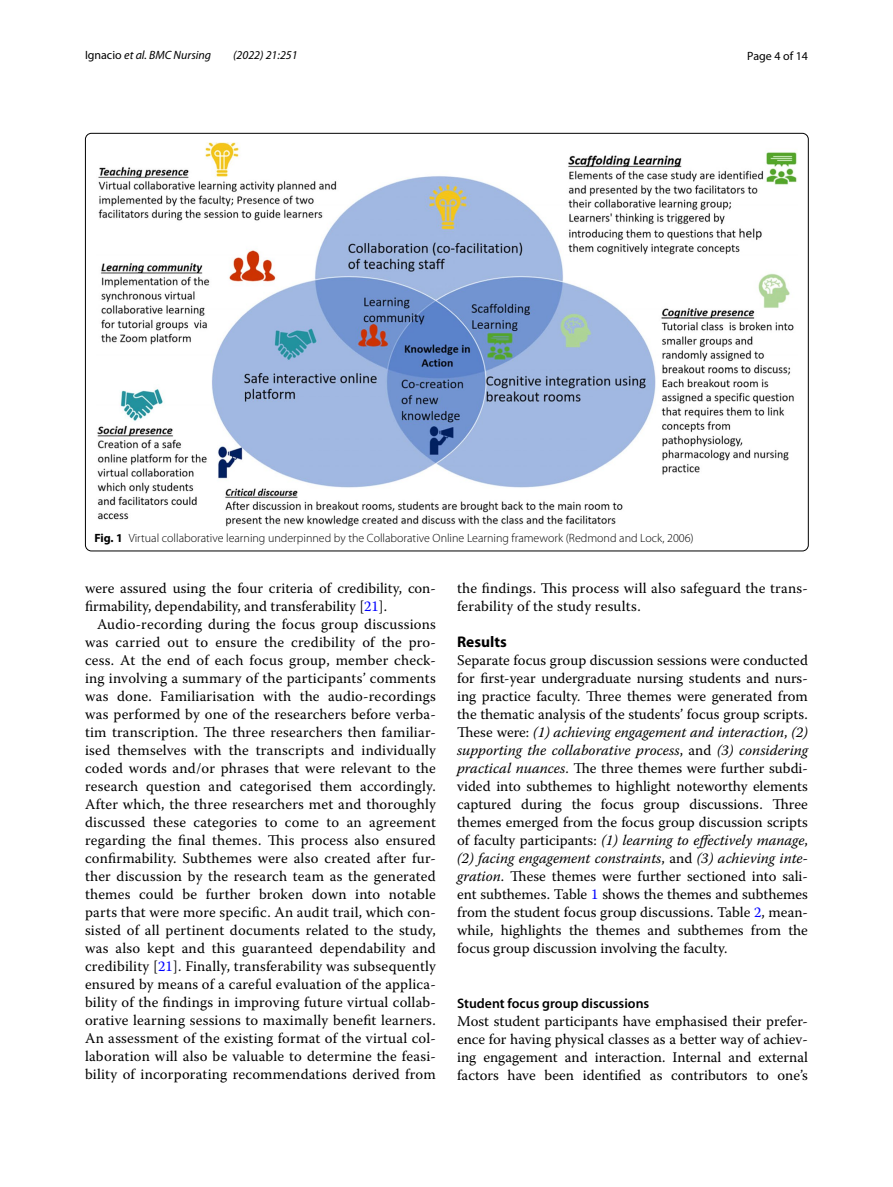
<style>
.page{position:relative;width:893px;height:1187px;background:#fff}
.page>*{position:absolute;margin:0;border:0;box-sizing:border-box;transform-origin:0 0}
.t1{font:700 15.45px "Myriad Pro";color:#000}
.t2{font:14.7px/18px "Warnock Pro";letter-spacing:.005em;color:#000;text-align:justify}
.t3{font:600 13.8px "Myriad Pro";color:#000}
.t4{font:300 12px "Myriad Pro";color:#000}
.t5{font:italic 12px "Myriad Pro";color:#000}
.t6{font:12px "Myriad Pro";color:#000}
.s1{font-style:normal}
.s2{font-weight:700}
.s3{color:#00f}
.s4{font-style:italic}
</style>
<div class="page">
<img style="left:97px;top:142px;width:700px;height:384px">
<p class="t5" style="left:85px;top:48px;width:128px"><span class="s1">Ignacio</span> et al. BMC Nursing</p>
<p class="t5" style="left:233px;top:48px;width:66px">(2022) 21:251</p>
<p class="t6" style="left:747px;top:48px;width:62px">Page 4 of 14</p>
<p class="t4" style="left:94px;top:531px;width:601px"><span class="s2">Fig. 1</span> Virtual collaborative learning underpinned by the Collaborative Online Learning framework (Redmond and Lock, 2006)</p>
<p class="t2" style="left:85px;top:579px;width:352px">were assured using the four criteria of credibility, con&shy;firmability, dependability, and transferability [<span class="s3">21</span>].</p>
<p class="t2" style="left:85px;top:615px;width:352px;text-indent:12px">Audio-recording during the focus group discussions was carried out to ensure the credibility of the pro&shy;cess. At the end of each focus group, member check&shy;ing involving a summary of the participants’ comments was done. Familiarisation with the audio-recordings was performed by one of the researchers before verba&shy;tim transcription. The three researchers then familiar&shy;ised themselves with the transcripts and individually coded words and/or phrases that were relevant to the research question and categorised them accordingly.<br>After which, the three researchers met and thoroughly discussed these categories to come to an agreement regarding the final themes. This process also ensured confirmability. Subthemes were also created after fur&shy;ther discussion by the research team as the generated themes could be further broken down into notable parts that were more specific. An audit trail, which con&shy;sisted of all pertinent documents related to the study, was also kept and this guaranteed dependability and credibility [<span class="s3">21</span>]. Finally, transferability was subsequently ensured by means of a careful evaluation of the applica&shy;bility of the findings in improving future virtual collab&shy;orative learning sessions to maximally benefit learners.<br>An assessment of the existing format of the virtual col&shy;laboration will also be valuable to determine the feasi&shy;bility of incorporating recommendations derived from</p>
<p class="t2" style="left:457px;top:579px;width:352px">the findings. This process will also safeguard the trans&shy;ferability of the study results.</p>
<p class="t1" style="left:457px;top:632px;width:51px">Results</p>
<p class="t2" style="left:457px;top:651px;width:352px">Separate focus group discussion sessions were conducted for first-year undergraduate nursing students and nurs&shy;ing practice faculty. Three themes were generated from the thematic analysis of the students’ focus group scripts.<br>These were: <span class="s4">(1) achieving engagement and interaction</span>, <span class="s4">(2) supporting the collaborative process</span>, and <span class="s4">(3) considering practical nuances</span>. The three themes were further subdi&shy;vided into subthemes to highlight noteworthy elements captured during the focus group discussions. Three themes emerged from the focus group discussion scripts of faculty participants: <span class="s4">(1) learning to effectively manage</span>, <span class="s4">(2) facing engagement constraints</span>, and <span class="s4">(3) achieving inte&shy;gration</span>. These themes were further sectioned into sali&shy;ent subthemes. Table <span class="s3">1</span> shows the themes and subthemes from the student focus group discussions. Table <span class="s3">2</span>, mean&shy;while, highlights the themes and subthemes from the focus group discussion involving the faculty.</p>
<p class="t3" style="left:457px;top:994px;width:194px">Student focus group discussions</p>
<p class="t2" style="left:457px;top:1011px;width:352px">Most student participants have emphasised their prefer&shy;ence for having physical classes as a better way of achiev&shy;ing engagement and interaction. Internal and external factors have been identified as contributors to one’s</p>
</div>
